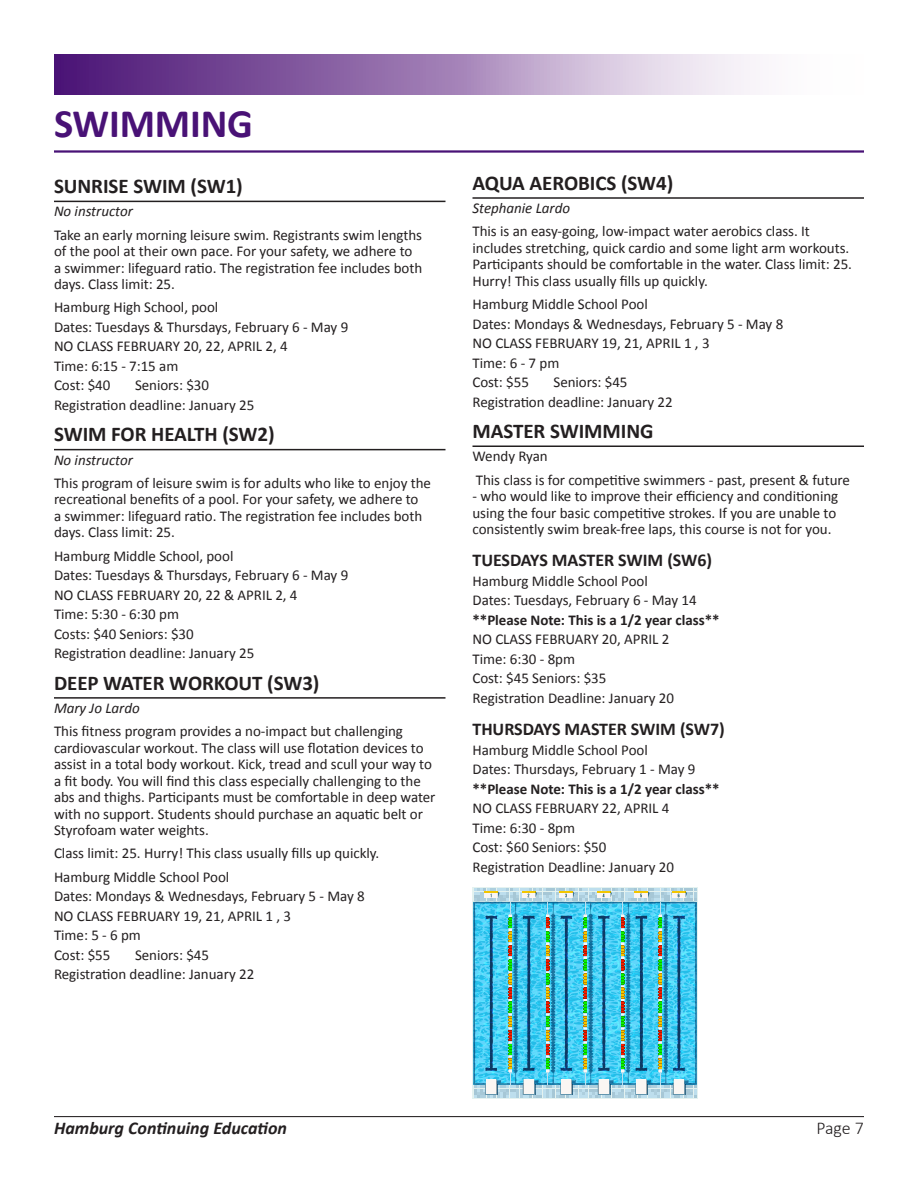
<style>
.page{position:relative;width:918px;height:1188px;background:#fff}
.page>*{position:absolute;margin:0;border:0;box-sizing:border-box;transform-origin:0 0}
.Program_Name{font:700 40.5px "Calibri";letter-spacing:-.005em;color:#491276}
.Course_name{font:700 21px "Calibri";letter-spacing:-.005em;color:#231f20}
.Course_name_2{font:700 18px "Calibri";letter-spacing:-.005em;color:#231f20}
.t1{font:italic 700 18px "Calibri";color:#231f20}
.t2{font:300 18px "Calibri";color:#231f20}
.text_-_10_11{font:15px/16.5px "Calibri";letter-spacing:-.005em;color:#231f20}
.location_date_cost{font:15px "Calibri";letter-spacing:-.005em;color:#231f20}
.location_date_cost-2{font:700 15px "Calibri";letter-spacing:-.005em;color:#231f20}
.Instructor{font:italic 15px "Calibri";letter-spacing:-.005em;color:#231f20}
</style>
<div class="page">
<hr style="left:54px;top:1116px;width:810px;height:1px;background:#231f20">
<div style="left:54px;top:54px;width:810px;height:40px;background:linear-gradient(to right,#470c72,#fff)"></div>
<hr style="left:54px;top:150px;width:810px;height:3px;background:#491276">
<hr style="left:54px;top:201px;width:392px;height:1px;background:#231f20">
<hr style="left:54px;top:449px;width:392px;height:1px;background:#231f20">
<hr style="left:54px;top:697px;width:392px;height:2px;background:#231f20">
<hr style="left:472px;top:197px;width:392px;height:2px;background:#231f20">
<hr style="left:472px;top:446px;width:392px;height:1px;background:#231f20">
<div style="left:472px;top:1085px;width:226px;height:14px;background:#e4f2f0"></div>
<hr style="left:697px;top:902px;width:1px;height:183px;background:#e4f2f0">
<hr style="left:472px;top:902px;width:1px;height:183px;background:#e4f2f0">
<svg style="left:473px;top:888px;width:224px;height:210px;background:#54bbd5"></svg>
<p class="Program_Name" style="left:54px;top:98px;width:201px">SWIMMING</p>
<p class="Course_name" style="left:54px;top:173px;width:190px">SUNRISE SWIM (SW1)</p>
<p class="Instructor" style="left:54px;top:201px;width:80px">No instructor</p>
<p class="text_-_10_11" style="left:54px;top:226px;width:370px">Take an early morning leisure swim. Registrants swim lengths of the pool at their own pace. For your safety, we adhere to a swimmer: lifeguard ratio. The registration fee includes both days. Class limit: 25.</p>
<p class="location_date_cost" style="left:54px;top:298px;width:166px">Hamburg High School, pool</p>
<p class="location_date_cost" style="left:54px;top:317px;width:296px">Dates: Tuesdays &amp; Thursdays, February 6 - May 9</p>
<p class="location_date_cost" style="left:54px;top:337px;width:235px">NO CLASS FEBRUARY 20, 22, APRIL 2, 4</p>
<p class="location_date_cost" style="left:54px;top:356px;width:126px">Time: 6:15 - 7:15 am</p>
<p class="location_date_cost" style="left:54px;top:376px;width:58px">Cost: $40</p>
<p class="location_date_cost" style="left:135px;top:376px;width:76px">Seniors: $30</p>
<p class="location_date_cost" style="left:54px;top:395px;width:202px">Registration deadline: January 25</p>
<p class="Course_name" style="left:54px;top:421px;width:222px">SWIM FOR HEALTH (SW2)</p>
<p class="Instructor" style="left:54px;top:449px;width:80px">No instructor</p>
<p class="text_-_10_11" style="left:54px;top:475px;width:379px">This program of leisure swim is for adults who like to enjoy the recreational benefits of a pool. For your safety, we adhere to<br>a swimmer: lifeguard ratio. The registration fee includes both days. Class limit: 25.</p>
<p class="location_date_cost" style="left:54px;top:546px;width:181px">Hamburg Middle School, pool</p>
<p class="location_date_cost" style="left:54px;top:566px;width:296px">Dates: Tuesdays &amp; Thursdays, February 6 - May 9</p>
<p class="location_date_cost" style="left:54px;top:585px;width:245px">NO CLASS FEBRUARY 20, 22 &amp; APRIL 2, 4</p>
<p class="location_date_cost" style="left:54px;top:605px;width:127px">Time: 5:30 - 6:30 pm</p>
<p class="location_date_cost" style="left:54px;top:624px;width:141px">Costs: $40 Seniors: $30</p>
<p class="location_date_cost" style="left:54px;top:644px;width:202px">Registration deadline: January 25</p>
<p class="Course_name" style="left:54px;top:669px;width:267px">DEEP WATER WORKOUT (SW3)</p>
<p class="Instructor" style="left:54px;top:698px;width:87px">Mary Jo Lardo</p>
<p class="text_-_10_11" style="left:54px;top:723px;width:383px">This fitness program provides a no-impact but challenging cardiovascular workout. The class will use flotation devices to assist in a total body workout. Kick, tread and scull your way to a fit body. You will find this class especially challenging to the abs and thighs. Participants must be comfortable in deep water with no support. Students should purchase an aquatic belt or Styrofoam water weights.</p>
<p class="text_-_10_11" style="left:54px;top:845px;width:327px">Class limit: 25. Hurry! This class usually fills up quickly.</p>
<p class="location_date_cost" style="left:54px;top:867px;width:177px">Hamburg Middle School Pool</p>
<p class="location_date_cost" style="left:54px;top:887px;width:312px">Dates: Mondays &amp; Wednesdays, February 5 - May 8</p>
<p class="location_date_cost" style="left:54px;top:906px;width:239px">NO CLASS FEBRUARY 19, 21, APRIL 1 , 3</p>
<p class="location_date_cost" style="left:54px;top:926px;width:88px">Time: 5 - 6 pm</p>
<p class="location_date_cost" style="left:54px;top:945px;width:58px">Cost: $55</p>
<p class="location_date_cost" style="left:135px;top:945px;width:76px">Seniors: $45</p>
<p class="location_date_cost" style="left:54px;top:965px;width:202px">Registration deadline: January 22</p>
<p class="Course_name" style="left:472px;top:169px;width:202px">AQUA AEROBICS (SW4)</p>
<p class="Instructor" style="left:472px;top:198px;width:99px">Stephanie Lardo</p>
<p class="text_-_10_11" style="left:472px;top:223px;width:381px">This is an easy-going, low-impact water aerobics class. It includes stretching, quick cardio and some light arm workouts.<br>Participants should be comfortable in the water. Class limit: 25.<br>Hurry! This class usually fills up quickly.</p>
<p class="location_date_cost" style="left:472px;top:295px;width:177px">Hamburg Middle School Pool</p>
<p class="location_date_cost" style="left:472px;top:314px;width:312px">Dates: Mondays &amp; Wednesdays, February 5 - May 8</p>
<p class="location_date_cost" style="left:472px;top:334px;width:239px">NO CLASS FEBRUARY 19, 21, APRIL 1 , 3</p>
<p class="location_date_cost" style="left:472px;top:353px;width:88px">Time: 6 - 7 pm</p>
<p class="location_date_cost" style="left:472px;top:373px;width:58px">Cost: $55</p>
<p class="location_date_cost" style="left:554px;top:373px;width:76px">Seniors: $45</p>
<p class="location_date_cost" style="left:472px;top:392px;width:202px">Registration deadline: January 22</p>
<p class="Course_name" style="left:472px;top:418px;width:183px">MASTER SWIMMING</p>
<p class="text_-_10_11" style="left:472px;top:448px;width:77px">Wendy Ryan</p>
<p class="text_-_10_11" style="left:476px;top:471px;width:376px">This class is for competitive swimmers - past, present &amp; future</p>
<p class="text_-_10_11" style="left:472px;top:488px;width:367px">- who would like to improve their efficiency and conditioning using the four basic competitive strokes. If you are unable to consistently swim break-free laps, this course is not for you.</p>
<p class="Course_name_2" style="left:472px;top:549px;width:241px">TUESDAYS MASTER SWIM (SW6)</p>
<p class="location_date_cost" style="left:472px;top:571px;width:177px">Hamburg Middle School Pool</p>
<p class="location_date_cost" style="left:472px;top:591px;width:226px">Dates: Tuesdays, February 6 - May 14</p>
<p class="location_date_cost-2" style="left:472px;top:610px;width:249px">**Please Note: This is a 1/2 year class**</p>
<p class="location_date_cost" style="left:472px;top:630px;width:199px">NO CLASS FEBRUARY 20, APRIL 2</p>
<p class="location_date_cost" style="left:472px;top:649px;width:104px">Time: 6:30 - 8pm</p>
<p class="location_date_cost" style="left:472px;top:669px;width:135px">Cost: $45 Seniors: $35</p>
<p class="text_-_10_11" style="left:472px;top:690px;width:203px">Registration Deadline: January 20</p>
<p class="Course_name_2" style="left:472px;top:718px;width:254px">THURSDAYS MASTER SWIM (SW7)</p>
<p class="location_date_cost" style="left:472px;top:740px;width:177px">Hamburg Middle School Pool</p>
<p class="location_date_cost" style="left:472px;top:760px;width:224px">Dates: Thursdays, February 1 - May 9</p>
<p class="location_date_cost-2" style="left:472px;top:779px;width:249px">**Please Note: This is a 1/2 year class**</p>
<p class="location_date_cost" style="left:472px;top:799px;width:199px">NO CLASS FEBRUARY 22, APRIL 4</p>
<p class="location_date_cost" style="left:472px;top:818px;width:104px">Time: 6:30 - 8pm</p>
<p class="location_date_cost" style="left:472px;top:838px;width:135px">Cost: $60 Seniors: $50</p>
<p class="location_date_cost" style="left:472px;top:857px;width:203px">Registration Deadline: January 20</p>
<p class="t1" style="left:54px;top:1117px;width:235px">Hamburg Continuing Education</p>
<p class="t2" style="left:816px;top:1117px;width:49px">Page 7</p>
</div>
